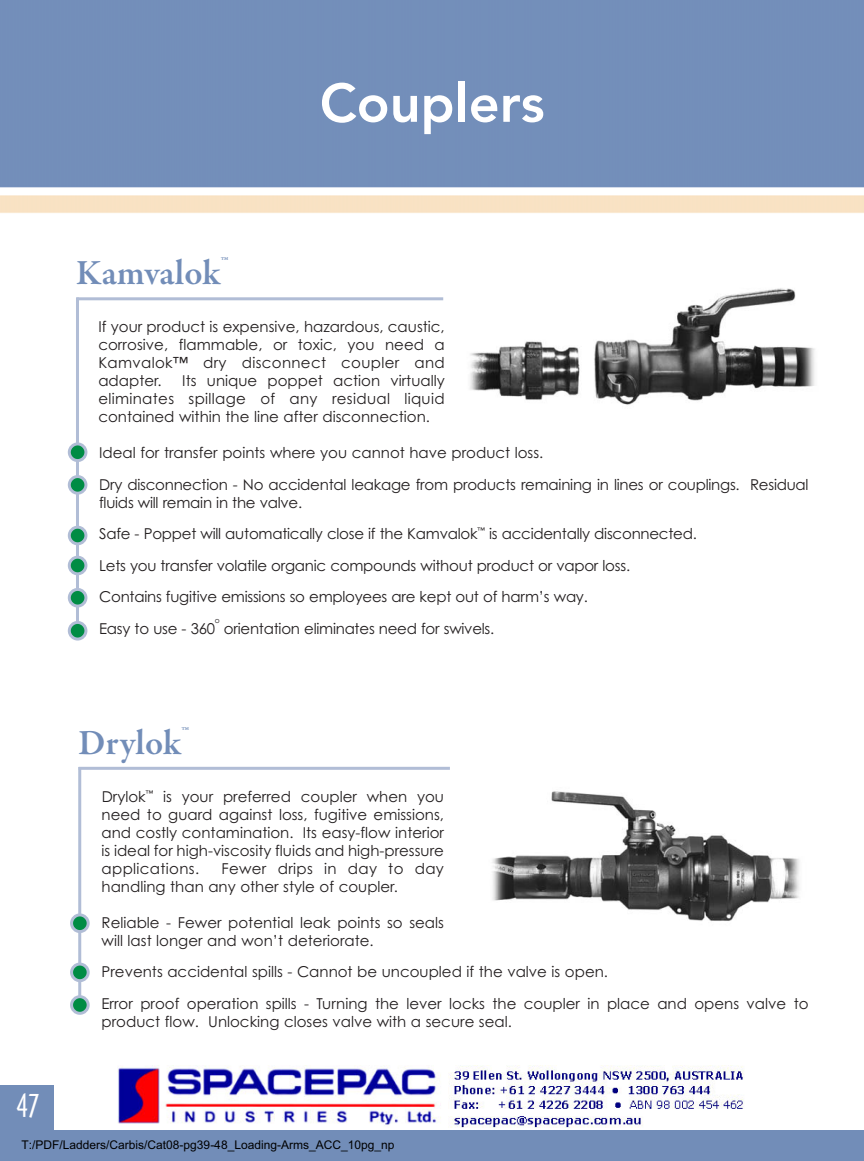
<style>
.page{position:relative;width:864px;height:1161px;background:#fff}
.page>*{position:absolute;margin:0;border:0;box-sizing:border-box;transform-origin:0 0}
.t1{font:800 54px "Avenir";color:#fff}
.t2{font:600 36px "Garamond Premr Pro";color:#728db8}
.t3{font:30px "Arquitectura";color:#fff}
.t4{font:15px/18px "Century Gothic";color:#231f20}
.t5{font:12px "Arial";color:#000}
.t6{font:7.5px "Century Gothic";color:#231f20}
</style>
<div class="page">
<img style="left:117px;top:1065px;width:627px;height:62px">
<div style="left:0;top:1131px;width:864px;height:30px;background:#728db8"></div>
<div style="left:0;top:1085px;width:54px;height:76px;background:#728db8"></div>
<hr style="left:76px;top:297px;width:367px;height:3px;background:#b1bdd6">
<hr style="left:76px;top:298px;width:3px;height:337px;background:#b1bdd6">
<svg style="left:68px;top:442px;width:19px;height:20px"></svg>
<svg style="left:68px;top:475px;width:19px;height:20px"></svg>
<svg style="left:68px;top:526px;width:19px;height:19px"></svg>
<svg style="left:68px;top:556px;width:19px;height:19px"></svg>
<svg style="left:68px;top:588px;width:19px;height:20px"></svg>
<svg style="left:68px;top:621px;width:19px;height:20px"></svg>
<img style="left:470px;top:288px;width:345px;height:117px">
<hr style="left:79px;top:767px;width:371px;height:3px;background:#b1bdd6">
<hr style="left:78px;top:767px;width:3px;height:243px;background:#b1bdd6">
<svg style="left:70px;top:913px;width:20px;height:20px"></svg>
<svg style="left:70px;top:963px;width:20px;height:19px"></svg>
<svg style="left:70px;top:995px;width:20px;height:20px"></svg>
<img style="left:492px;top:791px;width:308px;height:130px">
<h1 class="t1" style="left:320px;top:81px;width:226px">Couplers</h1>
<h2 class="t2" style="left:76px;top:258px;width:153px">Kamvalok<sup>™</sup></h2>
<p class="t4" style="left:98px;top:319px;width:348px;text-align:justify">If your product is expensive, hazardous, caustic, corrosive, flammable, or toxic, you need a Kamvalok™ dry disconnect coupler and adapter.</p>
<p class="t4" style="left:98px;top:373px;width:348px;text-align:justify;text-indent:84px">Its unique poppet action virtually eliminates spillage of any residual liquid contained within the line after disconnection.</p>
<p class="t4" style="left:99px;top:438px;width:711px;line-height:31.5px">Ideal for transfer points where you cannot have product loss.<br>Dry disconnection - No accidental leakage from products remaining in lines or couplings. Residual</p>
<p class="t4" style="left:99px;top:488px;width:599px;line-height:31.5px">fluids will remain in the valve.<br>Safe - Poppet will automatically close if the Kamvalok<sup>™</sup> is accidentally disconnected.<br>Lets you transfer volatile organic compounds without product or vapor loss.<br>Contains fugitive emissions so employees are kept out of harm’s way.<br>Easy to use - 360</p>
<p class="t6" style="left:215px;top:618px;width:6px">o</p>
<p class="t4" style="left:224px;top:621px;width:272px">orientation eliminates need for swivels.</p>
<h3 class="t3" style="left:16px;top:1088px;width:25px">47</h3>
<h2 class="t2" style="left:78px;top:728px;width:112px">Drylok<sup>™</sup></h2>
<p class="t4" style="left:102px;top:789px;width:344px;text-align:justify">Drylok<sup>™</sup> is your preferred coupler when you need to guard against loss, fugitive emissions, and costly contamination. Its easy-flow interior is ideal for high-viscosity fluids and high-pressure applications.</p>
<p class="t4" style="left:102px;top:861px;width:344px;text-indent:120px">Fewer drips in day to day handling than any other style of coupler.</p>
<p class="t4" style="left:102px;top:915px;width:344px">Reliable - Fewer potential leak points so seals will last longer and won’t deteriorate.</p>
<p class="t4" style="left:102px;top:957px;width:709px;line-height:31.5px">Prevents accidental spills - Cannot be uncoupled if the valve is open.<br>Error proof operation spills - Turning the lever locks the coupler in place and opens valve to</p>
<p class="t4" style="left:102px;top:1014px;width:412px">product flow. Unlocking closes valve with a secure seal.</p>
<p class="t5" style="left:22px;top:1140px;width:374px">T:/PDF/Ladders/Carbis/Cat08-pg39-48_Loading-Arms_ACC_10pg_np</p>
</div>
